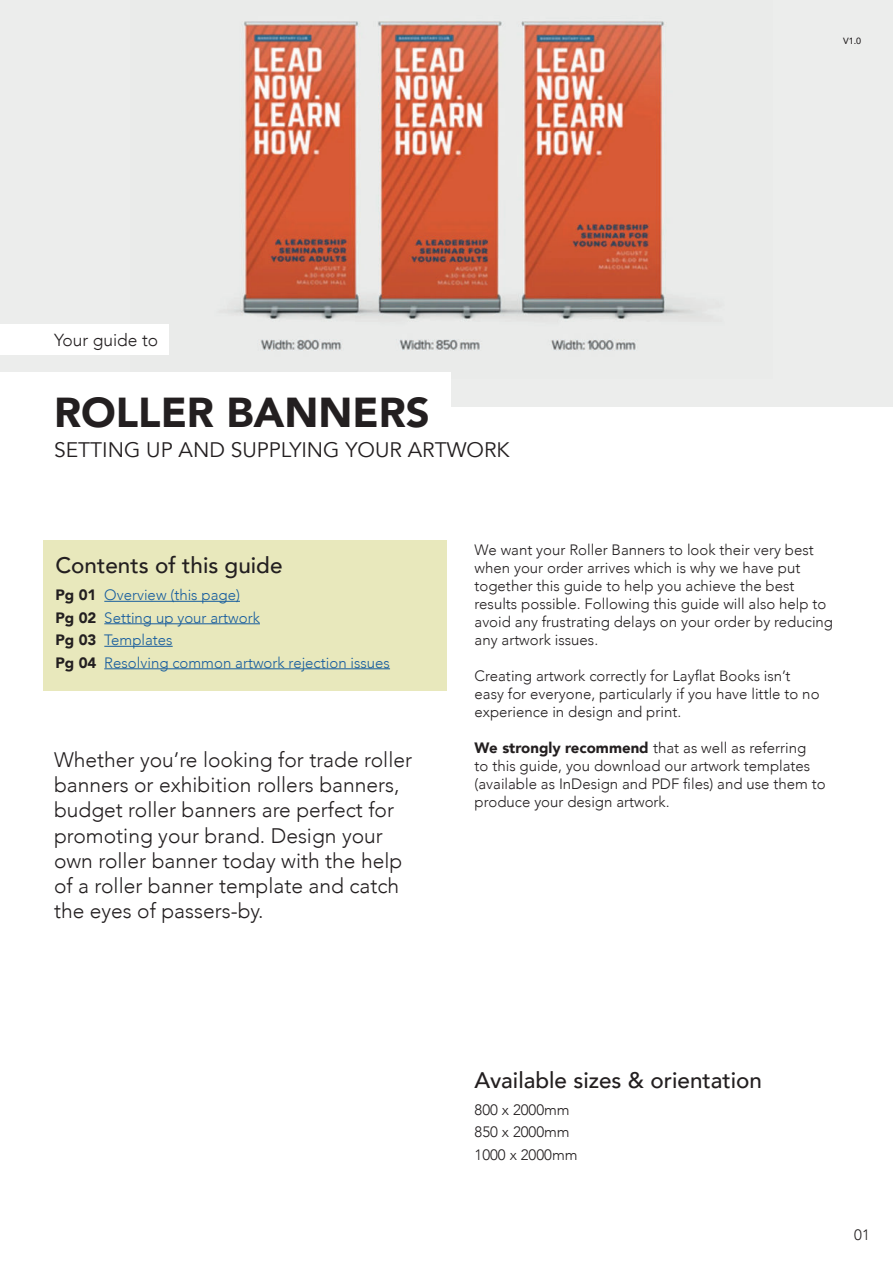
<style>
.page{position:relative;width:893px;height:1263px;background:#fff}
.page>*{position:absolute;margin:0;border:0;box-sizing:border-box;transform-origin:0 0}
.t1{font:900 41.7px "Avenir";color:#231f20}
.t2{font:500 22.5px "Avenir";color:#231f20}
.t3{font:300 21px/25.2px "Avenir";color:#231f20}
.t4{font:21px "Avenir";color:#231f20}
.t5{font:300 17.4px "Avenir";color:#231f20}
.t6{font:300 15px/18px "Avenir";color:#231f20}
.t7{font:300 15px/22.5px "Avenir";color:#175d9e}
.t8{font:500 9px "Avenir";color:#231f20}
.s1{font-weight:900;color:#231f20}
.s2{font-weight:900}
</style>
<div class="page">
<div style="left:0;top:0;width:893px;height:406px;background:#ecedec"></div>
<img style="left:227px;top:21px;width:476px;height:330px">
<div style="left:0;top:324px;width:169px;height:31px;background:#fff"></div>
<div style="left:43px;top:540px;width:403px;height:151px;background:#e8e8bc"></div>
<hr style="left:104px;top:601px;width:136px;height:1px;background:#175d9e">
<hr style="left:104px;top:623px;width:156px;height:1px;background:#175d9e">
<hr style="left:104px;top:646px;width:69px;height:1px;background:#175d9e">
<hr style="left:104px;top:668px;width:286px;height:1px;background:#175d9e">
<div style="left:0;top:372px;width:451px;height:45px;background:#fff"></div>
<p class="t8" style="left:843px;top:37px;width:20px">V1.0</p>
<p class="t5" style="left:54px;top:333px;width:106px">Your guide to</p>
<h1 class="t1" style="left:54px;top:395px;width:377px">ROLLER BANNERS</h1>
<h3 class="t4" style="left:54px;top:437px;width:457px">SETTING UP AND SUPPLYING YOUR ARTWORK</h3>
<h2 class="t2" style="left:55px;top:556px;width:229px">Contents of this guide</h2>
<p class="t7" style="left:55px;top:584px;width:336px"><span class="s1">Pg 01</span> Overview (this page)<br><span class="s1">Pg 02</span> Setting up your artwork<br><span class="s1">Pg 03</span> Templates<br><span class="s1">Pg 04</span> Resolving common artwork rejection issues</p>
<p class="t3" style="left:54px;top:747px;width:360px">Whether you’re looking for trade roller banners or exhibition rollers banners, budget roller banners are perfect for promoting your brand. Design your own roller banner today with the help of a roller banner template and catch the eyes of passers-by.</p>
<p class="t6" style="left:475px;top:542px;width:360px">We want your Roller Banners to look their very best when your order arrives which is why we have put together this guide to help you achieve the best results possible. Following this guide will also help to avoid any frustrating delays on your order by reducing any artwork issues.</p>
<p class="t6" style="left:475px;top:667px;width:346px">Creating artwork correctly for Layflat Books isn’t easy for everyone, particularly if you have little to no experience in design and print.</p>
<p class="t6" style="left:475px;top:740px;width:353px"><span class="s2">We strongly recommend</span> that as well as referring<br>to this guide, you download our artwork templates (available as InDesign and PDF files) and use them to produce your design artwork.</p>
<h2 class="t2" style="left:475px;top:1070px;width:289px">Available sizes &amp; orientation</h2>
<p class="t6" style="left:475px;top:1099px;width:104px;line-height:22.5px">800 x 2000mm<br>850 x 2000mm<br>1000 x 2000mm</p>
<p class="t6" style="left:854px;top:1227px;width:17px">01</p>
</div>
